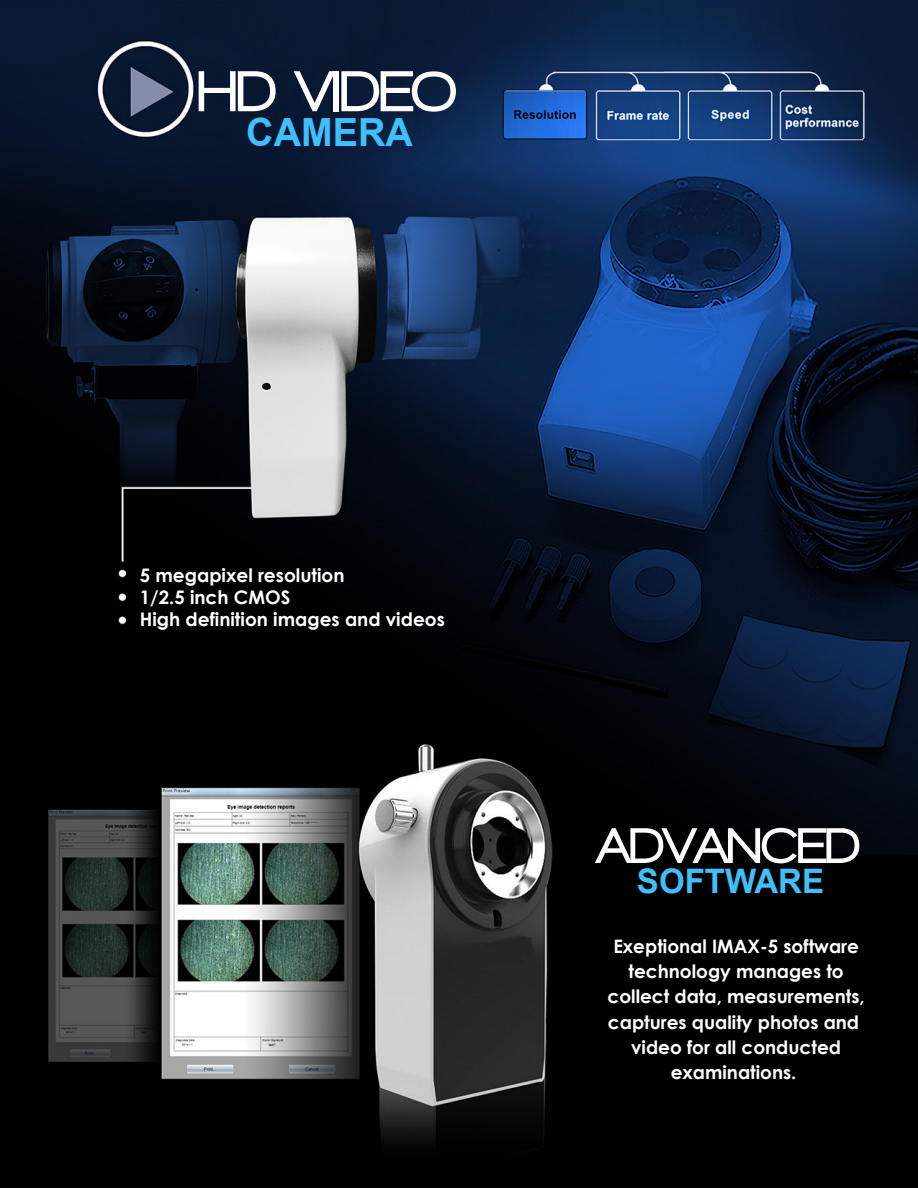
<style>
.page{position:relative;width:918px;height:1188px;background:#fff}
.page>*{position:absolute;margin:0;border:0;box-sizing:border-box;transform-origin:0 0}
.t1{font:900 59.1px "Walkway";color:#fff}
.t2{font:900 51.3px "Walkway";color:#fff}
.t3{font:700 38.85px "Arial";color:#3fc0fc}
.t4{font:700 33.75px "Arial";color:#3fc0fc}
.t5{font:700 18.6px/22.4px "Century Gothic";color:#fff}
.t6{font:700 18.45px/25.2px "Century Gothic";color:#fff;text-align:center}
</style>
<div class="page">
<img style="left:0;top:0;width:918px;height:1188px">
<h1 class="t1" style="left:197px;top:60px;width:260px">HD VIDEO</h1>
<h3 class="t3" style="left:246px;top:107px;width:168px">CAMERA</h3>
<p class="t5" style="left:140px;top:563px;width:307px">5 megapixel resolution<br>1/2.5 inch CMOS<br>High definition images and videos</p>
<h2 class="t2" style="left:598px;top:818px;width:264px">ADVANCED</h2>
<h3 class="t4" style="left:637px;top:859px;width:189px">SOFTWARE</h3>
<p class="t6" style="left:608px;top:933px;width:259px">Exeptional IMAX-5 software technology manages to collect data, measurements, captures quality photos and video for all conducted examinations.</p>
</div>
